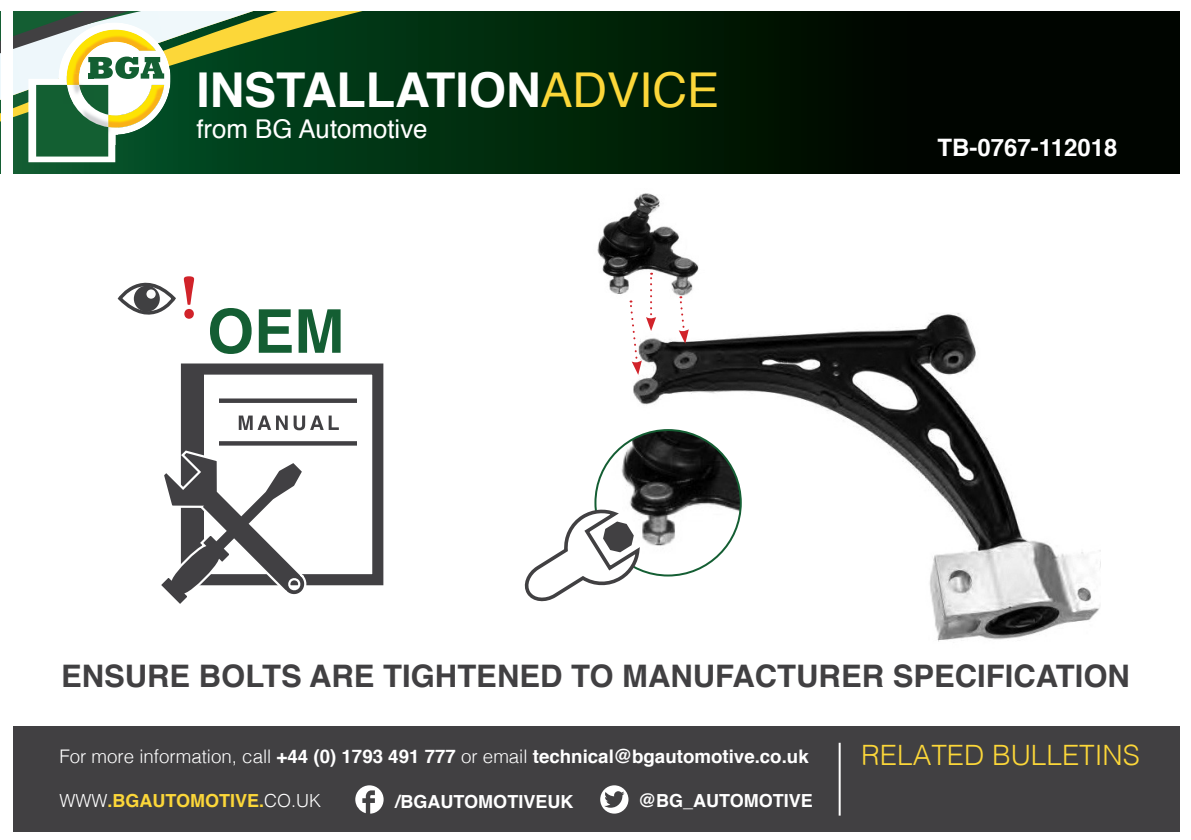
<style>
.page{position:relative;width:1191px;height:840px;background:#fff}
.page>*{position:absolute;margin:0;border:0;box-sizing:border-box;transform-origin:0 0}
.t1{font:700 62.6px "Minion Pro";color:#d1232a}
.t2{font:700 60.2px "Helvetica";color:#145e33}
.t3{font:700 48px "Helvetica";color:#fff}
.t4{font:700 31px "Helvetica";color:#414042}
.t5{font:300 28px "Helvetica";color:#fcd739}
.t6{font:25.8px "Helvetica";color:#fff}
.t7{font:700 24px "Helvetica";color:#fff}
.t8{font:700 18.6px "Helvetica";color:#fff}
.t9{font:700 18px "Helvetica";color:#fff}
.t10{font:700 18px "Helvetica";color:#fcd739}
.s1{font-weight:400;color:#fcd739}
.s2{font-weight:300}
.s3{font-weight:300;color:#fff}
</style>
<div class="page">
<div style="left:8px;top:726px;width:1183px;height:106px;background:#414042"></div>
<hr style="left:838px;top:742px;width:2px;height:73px;background:#fff">
<svg style="left:355px;top:785px;width:28px;height:28px"></svg>
<svg style="left:600px;top:785px;width:28px;height:28px"></svg>
<div style="left:0;top:0;width:1191px;height:173px;background:#000500"></div>
<svg style="left:0;top:10px;width:910px;height:164px"></svg>
<svg style="left:0;top:10px;width:897px;height:163px"></svg>
<svg style="left:0;top:10px;width:288px;height:152px;background:#688c62"></svg>
<img style="left:74px;top:100px;width:5px;height:3px">
<img style="left:79px;top:85px;width:14px;height:18px">
<img style="left:64px;top:85px;width:9px;height:18px">
<div style="left:1px;top:0;width:11px;height:839px;background:#fff"></div>
<div style="left:0;top:0;width:1191px;height:10px;background:#fff"></div>
<div style="left:1180px;top:0;width:11px;height:839px;background:#fff"></div>
<svg style="left:117px;top:282px;width:59px;height:33px"></svg>
<div style="left:134px;top:285px;width:26px;height:26px;background:#404042;border-radius:50%"></div>
<div style="left:146px;top:289px;width:10px;height:9px;background:#fcfcfc;border-radius:50%"></div>
<div style="left:181px;top:363px;width:202px;height:222px;border:11px solid #414043"></div>
<div style="left:186px;top:369px;width:18px;height:210px;background:#414043"></div>
<svg style="left:239px;top:415px;width:100px;height:15px"></svg>
<div style="left:213px;top:398px;width:150px;height:47px;border:4px solid #414043"></div>
<div style="left:210px;top:396px;width:9px;height:50px;background:#fff"></div>
<div style="left:357px;top:396px;width:9px;height:50px;background:#fff"></div>
<svg style="left:161px;top:449px;width:148px;height:155px"></svg>
<img style="left:597px;top:313px;width:503px;height:329px">
<img style="left:597px;top:193px;width:102px;height:103px">
<svg style="left:678px;top:296px;width:11px;height:47px"></svg>
<svg style="left:628px;top:272px;width:28px;height:102px"></svg>
<img style="left:595px;top:430px;width:146px;height:145px;border-radius:73px">
<svg style="left:524px;top:509px;width:118px;height:96px"></svg>
<p class="t3" style="left:196px;top:51px;width:524px">INSTALLATION<span class="s1">ADVICE</span></p>
<p class="t6" style="left:196px;top:109px;width:233px">from BG Automotive</p>
<p class="t1" style="left:180px;top:254px;width:19px">!</p>
<p class="t2" style="left:207px;top:283px;width:139px">OEM</p>
<p class="t7" style="left:937px;top:128px;width:182px">TB-0767-112018</p>
<p class="t4" style="left:61px;top:650px;width:1070px">ENSURE BOLTS ARE TIGHTENED TO MANUFACTURER SPECIFICATION</p>
<p class="t8" style="left:59px;top:740px;width:751px"><span class="s2">For more information, call</span> +44 (0) 1793 491 777 <span class="s2">or email</span> technical@bgautomotive.co.uk</p>
<p class="t5" style="left:861px;top:731px;width:280px">RELATED BULLETINS</p>
<p class="t10" style="left:59px;top:785px;width:263px"><span class="s3">WWW</span>.BGAUTOMOTIVE.<span class="s3">CO.UK</span></p>
<p class="t9" style="left:395px;top:786px;width:179px">/BGAUTOMOTIVEUK</p>
<p class="t9" style="left:638px;top:786px;width:176px">@BG_AUTOMOTIVE</p>
</div>
